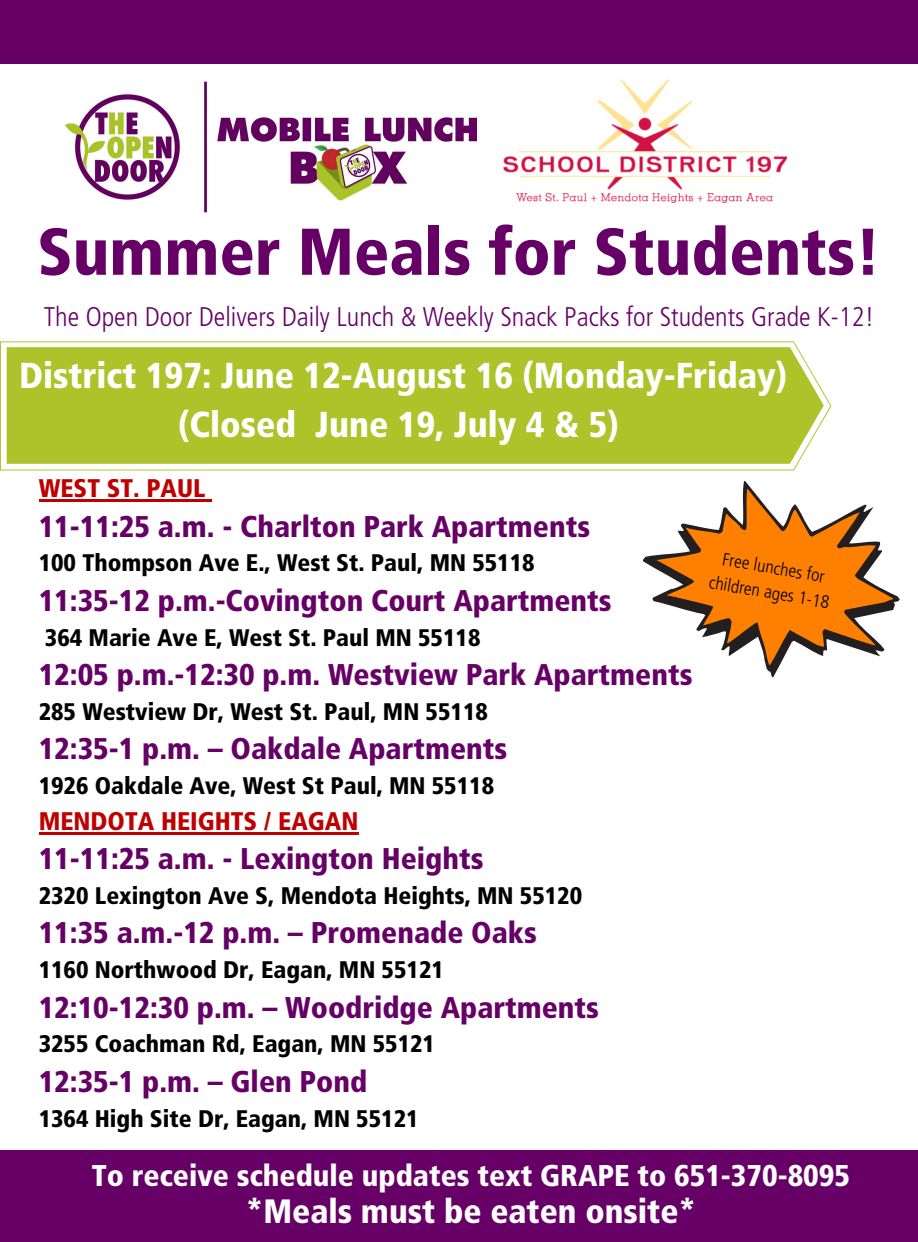
<style>
.page{position:relative;width:918px;height:1242px;background:#fff}
.page>*{position:absolute;margin:0;border:0;box-sizing:border-box;transform-origin:0 0}
.t1{font:900 condensed 66px "Frutiger LT Std";color:#606}
.t2{font:900 condensed 36px/49.5px "Frutiger LT Std";color:#fff;text-align:center}
.t3{font:900 condensed 33.75px "Frutiger LT Std";color:#fff}
.t4{font:900 condensed 30px "Frutiger LT Std";color:#606}
.t5{font:900 condensed 30px "Frutiger LT Std";color:#fff}
.t6{font:300 condensed 27px "Frutiger LT Std";color:#606}
.t7{font:900 condensed 25.5px "Frutiger LT Std";color:#bf0000}
.t8{font:900 condensed 24px "Frutiger LT Std";color:#000}
.t9{font:300 condensed 18px/24.9px "Frutiger LT Std";color:#000;text-align:center}
</style>
<div class="page">
<div style="left:0;top:0;width:918px;height:64px;background:#606"></div>
<div style="left:0;top:1150px;width:918px;height:92px;background:#606"></div>
<img style="left:65px;top:81px;width:411px;height:132px">
<img style="left:504px;top:79px;width:283px;height:124px">
<svg style="left:0;top:341px;width:831px;height:130px;background:#b5ca41"></svg>
<hr style="left:39px;top:499px;width:166px;height:3px;background:#bf0000">
<svg style="left:205px;top:499px;width:7px;height:3px"></svg>
<hr style="left:39px;top:832px;width:319px;height:2px;background:#bf0000">
<svg style="left:626px;top:466px;width:205px;height:5px"></svg>
<svg style="left:643px;top:481px;width:257px;height:197px"></svg>
<p class="t1" style="left:37px;top:225px;width:845px">Summer Meals for Students!</p>
<p class="t6" style="left:44px;top:306px;width:832px">The Open Door Delivers Daily Lunch &amp; Weekly Snack Packs for Students Grade K-12!</p>
<h4 class="t2" style="left:19px;top:354px;width:769px">District 197: June 12-August 16 (Monday-Friday) (Closed June 19, July 4 &amp; 5)</h4>
<p class="t7" style="left:39px;top:478px;width:168px">WEST ST. PAUL</p>
<p class="t4" style="left:39px;top:514px;width:553px">11-11:25 a.m. - Charlton Park Apartments</p>
<p class="t8" style="left:39px;top:553px;width:498px">100 Thompson Ave E., West St. Paul, MN 55118</p>
<p class="t4" style="left:39px;top:588px;width:575px">11:35-12 p.m.-Covington Court Apartments</p>
<p class="t8" style="left:45px;top:628px;width:437px">364 Marie Ave E, West St. Paul MN 55118</p>
<p class="t4" style="left:39px;top:663px;width:655px">12:05 p.m.-12:30 p.m. Westview Park Apartments</p>
<p class="t8" style="left:39px;top:702px;width:451px">285 Westview Dr, West St. Paul, MN 55118</p>
<p class="t4" style="left:39px;top:737px;width:470px">12:35-1 p.m. – Oakdale Apartments</p>
<p class="t8" style="left:39px;top:776px;width:457px">1926 Oakdale Ave, West St Paul, MN 55118</p>
<h4 class="t7" style="left:39px;top:811px;width:321px">MENDOTA HEIGHTS / EAGAN</h4>
<h3 class="t4" style="left:39px;top:847px;width:446px">11-11:25 a.m. - Lexington Heights</h3>
<p class="t8" style="left:39px;top:886px;width:545px">2320 Lexington Ave S, Mendota Heights, MN 55120</p>
<p class="t4" style="left:39px;top:921px;width:500px">11:35 a.m.-12 p.m. – Promenade Oaks</p>
<p class="t8" style="left:39px;top:960px;width:407px">1160 Northwood Dr, Eagan, MN 55121</p>
<p class="t4" style="left:39px;top:995px;width:562px">12:10-12:30 p.m. – Woodridge Apartments</p>
<p class="t8" style="left:39px;top:1034px;width:398px">3255 Coachman Rd, Eagan, MN 55121</p>
<p class="t4" style="left:39px;top:1069px;width:330px">12:35-1 p.m. – Glen Pond</p>
<p class="t8" style="left:39px;top:1109px;width:381px">1364 High Site Dr, Eagan, MN 55121</p>
<h3 class="t9" style="left:715px;top:546px;width:123px;rotate:10deg">Free lunches for children ages 1-18</h3>
<h1 class="t5" style="left:92px;top:1163px;width:760px">To receive schedule updates text GRAPE to 651-370-8095</h1>
<h2 class="t3" style="left:246px;top:1198px;width:451px">*Meals must be eaten onsite*</h2>
</div>
